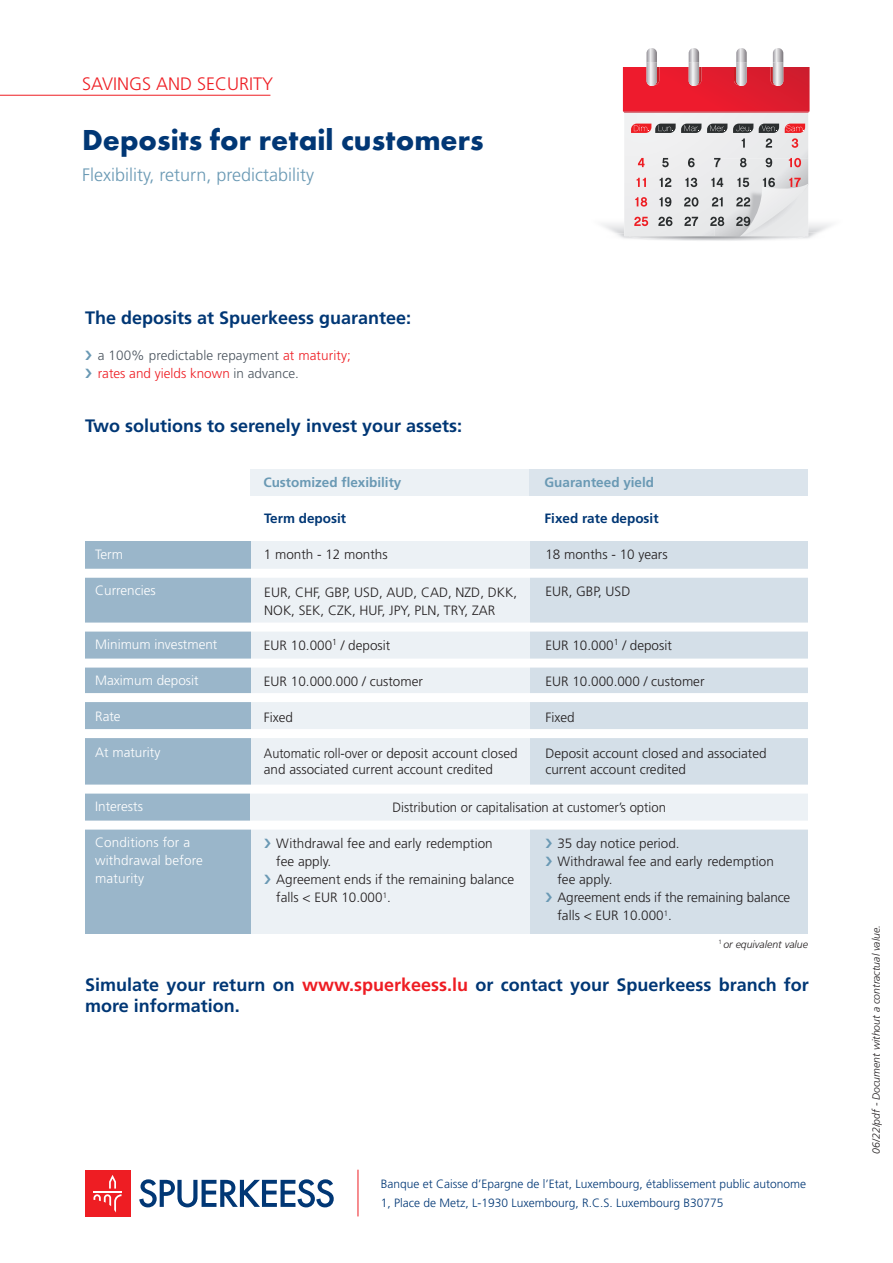
<style>
.page{position:relative;width:893px;height:1263px;background:#fff}
.page>*{position:absolute;margin:0;border:0;box-sizing:border-box;transform-origin:0 0}
.t1{font:700 30px "Futura T";color:#013775}
.t2{font:700 18px/21px "Frutiger";color:#013775}
.t3{font:300 18px "Frutiger";color:#6a99b4}
.t4{font:300 18px "Frutiger";color:#ee1d23}
.t5{font:300 13.5px/18px "Frutiger";color:#231f20}
.t6{font:300 13.5px/18px "Frutiger";color:#fff}
.t7{font:300 13.5px/16.2px "Frutiger";color:#231f20;scale:.94 1}
.t8{font:300 13.5px "Frutiger";letter-spacing:.005em;color:#4c555f}
.t9{font:700 13.5px "Frutiger";color:#6a99b4}
.t10{font:300 13.5px "Frutiger";color:#ee1d23}
.t11{font:700 13.5px "Frutiger";color:#013775}
.t12{font:300 12px "Frutiger";color:#013775}
.adresse{font:italic 300 10.5px "Frutiger";color:#231f20}
.s1{color:#ee1d23}
.s2{color:#4c555f}
</style>
<div class="page">
<hr style="left:0;top:95px;width:270px;height:1px;background:#ee1d23">
<hr style="left:358px;top:1170px;width:1px;height:46px;background:#ee1d23">
<svg style="left:139px;top:1179px;width:195px;height:28px"></svg>
<div style="left:85px;top:1170px;width:46px;height:47px;background:#ee1d23"></div>
<svg style="left:93px;top:1175px;width:29px;height:37px"></svg>
<svg style="left:623px;top:48px;width:186px;height:193px"></svg>
<div style="left:529px;top:542px;width:279px;height:392px;background:#d4dfe8"></div>
<div style="left:251px;top:542px;width:278px;height:392px;background:#ecf1f5"></div>
<div style="left:85px;top:542px;width:166px;height:392px;background:#9ab6ca"></div>
<div style="left:251px;top:470px;width:278px;height:26px;background:#ecf1f5"></div>
<div style="left:64px;top:569px;width:760px;height:9px;background:#fff"></div>
<div style="left:60px;top:623px;width:764px;height:9px;background:#fff"></div>
<div style="left:70px;top:659px;width:754px;height:9px;background:#fff"></div>
<div style="left:70px;top:693px;width:749px;height:9px;background:#fff"></div>
<div style="left:70px;top:729px;width:749px;height:9px;background:#fff"></div>
<div style="left:529px;top:470px;width:279px;height:26px;background:#dbe4ec"></div>
<div style="left:251px;top:789px;width:557px;height:36px;background:#ecf1f5"></div>
<div style="left:70px;top:785px;width:760px;height:9px;background:#fff"></div>
<div style="left:70px;top:821px;width:749px;height:9px;background:#fff"></div>
<p class="t4" style="left:82px;top:73px;width:193px">SAVINGS AND SECURITY</p>
<p class="t1" style="left:82px;top:122px;width:403px">Deposits for retail customers</p>
<p class="t3" style="left:82px;top:165px;width:233px">Flexibility, return, predictability</p>
<p class="t2" style="left:85px;top:308px;width:328px">The deposits at Spuerkeess guarantee:</p>
<p class="t8" style="left:98px;top:348px;width:255px">a 100% predictable repayment <span class="s1">at maturity;</span></p>
<p class="t10" style="left:98px;top:366px;width:203px">rates and yields known <span class="s2">in advance.</span></p>
<p class="t2" style="left:85px;top:416px;width:378px">Two solutions to serenely invest your assets:</p>
<p class="t9" style="left:263px;top:474px;width:140px">Customized flexibility</p>
<p class="t6" style="left:95px;top:546px;width:29px">Term</p>
<p class="t6" style="left:95px;top:582px;width:62px">Currencies</p>
<p class="t11" style="left:264px;top:510px;width:83px">Term deposit</p>
<p class="t5" style="left:264px;top:546px;width:125px">1 month - 12 months</p>
<p class="t5" style="left:264px;top:583px;width:254px">EUR, CHF, GBP, USD, AUD, CAD, NZD, DKK,<br>NOK, SEK, CZK, HUF, JPY, PLN, TRY, ZAR</p>
<p class="t9" style="left:545px;top:474px;width:111px">Guaranteed yield</p>
<p class="t11" style="left:545px;top:511px;width:116px">Fixed rate deposit</p>
<p class="t5" style="left:545px;top:546px;width:124px">18 months - 10 years</p>
<p class="t5" style="left:545px;top:582px;width:86px">EUR, GBP, USD</p>
<p class="t6" style="left:95px;top:636px;width:124px">Minimum investment</p>
<p class="t6" style="left:95px;top:672px;width:105px">Maximum deposit</p>
<p class="t6" style="left:95px;top:708px;width:27px">Rate</p>
<p class="t6" style="left:95px;top:744px;width:67px">At maturity</p>
<p class="t6" style="left:95px;top:798px;width:49px">Interests</p>
<p class="t6" style="left:95px;top:834px;width:109px">Conditions for a withdrawal before maturity</p>
<p class="t5" style="left:264px;top:636px;width:128px">EUR 10.000<sup>1</sup> / deposit</p>
<p class="t5" style="left:264px;top:672px;width:161px">EUR 10.000.000 / customer</p>
<p class="t5" style="left:264px;top:708px;width:31px">Fixed</p>
<p class="t7" style="left:264px;top:745px;width:271px">Automatic roll-over or deposit account closed and associated current account credited</p>
<p class="t5" style="left:545px;top:636px;width:128px">EUR 10.000<sup>1</sup> / deposit</p>
<p class="t5" style="left:545px;top:672px;width:161px">EUR 10.000.000 / customer</p>
<p class="t5" style="left:545px;top:708px;width:31px">Fixed</p>
<p class="t5" style="left:545px;top:744px;width:223px">Deposit account closed and associated</p>
<p class="t5" style="left:545px;top:760px;width:142px">current account credited</p>
<p class="t5" style="left:392px;top:798px;width:275px">Distribution or capitalisation at customer’s option</p>
<p class="t5" style="left:276px;top:834px;width:218px">Withdrawal fee and early redemption</p>
<p class="t5" style="left:276px;top:852px;width:57px">fee apply.</p>
<p class="t5" style="left:276px;top:870px;width:240px">Agreement ends if the remaining balance</p>
<p class="t5" style="left:276px;top:888px;width:116px">falls &lt; EUR 10.000<sup>1</sup>.</p>
<p class="t5" style="left:557px;top:834px;width:124px">35 day notice period.</p>
<p class="t5" style="left:557px;top:852px;width:218px">Withdrawal fee and early redemption</p>
<p class="t5" style="left:557px;top:870px;width:57px">fee apply.</p>
<p class="t5" style="left:557px;top:888px;width:234px">Agreement ends if the remaining balance falls &lt; EUR 10.000<sup>1</sup>.</p>
<p class="adresse" style="left:718px;top:938px;width:91px"><sup>1</sup> or equivalent value</p>
<p class="t2" style="left:85px;top:974px;width:725px">Simulate your return on <span class="s1">www.spuerkeess.lu</span> or contact your Spuerkeess branch for more information.</p>
<p class="t12" style="left:381px;top:1177px;width:427px">Banque et Caisse d’Epargne de l’Etat, Luxembourg, établissement public autonome</p>
<p class="t12" style="left:381px;top:1196px;width:344px">1, Place de Metz, L-1930 Luxembourg, R.C.S. Luxembourg B30775</p>
<p class="adresse" style="left:870px;top:1154px;width:230px;rotate:-90deg">06/22/pdf - Document without a contractual value.</p>
</div>
